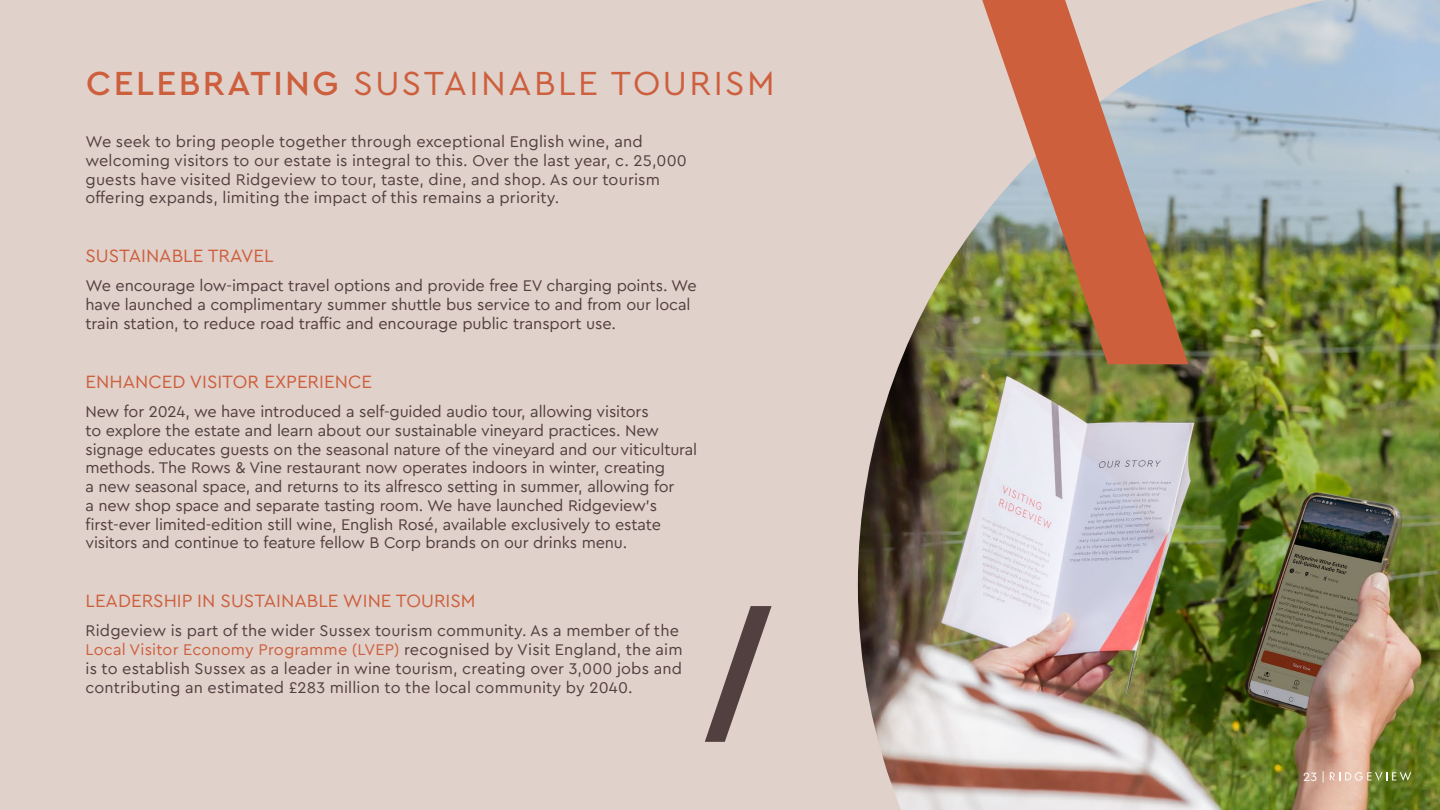
<style>
.page{position:relative;width:1440px;height:810px;background:#e0d1cb}
.page>*{position:absolute;margin:0;border:0;box-sizing:border-box;transform-origin:0 0}
.t1{font:35px "Cera Pro";letter-spacing:.07em;color:#cd5f3d}
.t2{font:18.75px "Cera Pro";color:#cd5f3d}
.t3{font:16.25px/18.8px "Cera Pro";letter-spacing:-.005em;color:#523f3f}
.t4{font:12.62px "Cera Pro";color:#fff}
.s1{font-weight:500}
.s2{color:#cd5f3d}
</style>
<div class="page">
<img style="left:858px;top:0;width:582px;height:810px">
<svg style="left:1330px;top:772px;width:81px;height:9px"></svg>
<svg style="left:705px;top:606px;width:67px;height:136px"></svg>
<svg style="left:979px;top:0;width:209px;height:364px"></svg>
<h1 class="t1" style="left:86px;top:60px;width:690px"><span class="s1">CELEBRATING</span> SUSTAINABLE TOURISM</h1>
<p class="t3" style="left:86px;top:131px;width:603px">We seek to bring people together through exceptional English wine, and welcoming visitors to our estate is integral to this. Over the last year, c. 25,000 guests have visited Ridgeview to tour, taste, dine, and shop. As our tourism offering expands, limiting the impact of this remains a priority.</p>
<p class="t2" style="left:86px;top:243px;width:190px">SUSTAINABLE TRAVEL</p>
<p class="t3" style="left:86px;top:276px;width:613px">We encourage low-impact travel options and provide free EV charging points. We have launched a complimentary summer shuttle bus service to and from our local train station, to reduce road traffic and encourage public transport use.</p>
<p class="t2" style="left:86px;top:369px;width:288px">ENHANCED VISITOR EXPERIENCE</p>
<p class="t3" style="left:86px;top:401px;width:613px">New for 2024, we have introduced a self-guided audio tour, allowing visitors<br>to explore the estate and learn about our sustainable vineyard practices. New signage educates guests on the seasonal nature of the vineyard and our viticultural methods. The Rows &amp; Vine restaurant now operates indoors in winter, creating<br>a new seasonal space, and returns to its alfresco setting in summer, allowing for<br>a new shop space and separate tasting room. We have launched Ridgeview's first-ever limited-edition still wine, English Rosé, available exclusively to estate visitors and continue to feature fellow B Corp brands on our drinks menu.</p>
<p class="t2" style="left:86px;top:588px;width:392px">LEADERSHIP IN SUSTAINABLE WINE TOURISM</p>
<p class="t3" style="left:86px;top:621px;width:599px">Ridgeview is part of the wider Sussex tourism community. As a member of the <span class="s2">Local Visitor Economy Programme (LVEP)</span> recognised by Visit England, the aim is to establish Sussex as a leader in wine tourism, creating over 3,000 jobs and contributing an estimated £283 million to the local community by 2040.</p>
<p class="t4" style="left:1303px;top:768px;width:24px">23 |</p>
</div>
